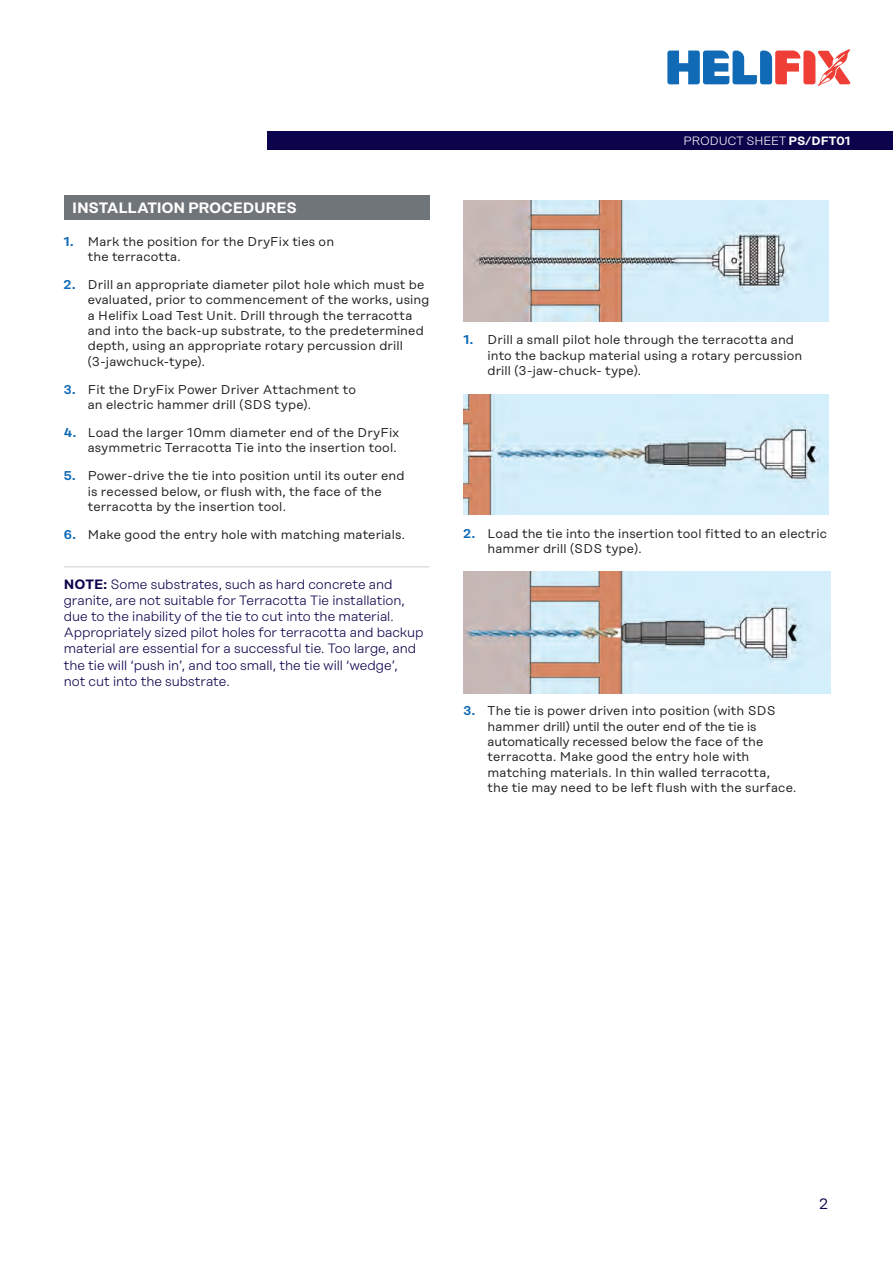
<style>
.page{position:relative;width:893px;height:1263px;background:#fff}
.page>*{position:absolute;margin:0;border:0;box-sizing:border-box;transform-origin:0 0}
.t1{font:600 15px "Rational Display";letter-spacing:-.015em;color:#fff}
.t2{font:15px "Rational Display";color:#0b034c}
.Pull_out_light{font:300 13.5px/16.2px "Rational Display";letter-spacing:-.005em;color:#0b034c}
.t3{font:12.75px/15.3px "Rational Display";letter-spacing:.01em;color:#231f20}
.t4{font:300 12px "Rational Display";letter-spacing:-.005em;color:#fff}
.s1{font-weight:600;color:#116ab5}
.s2{font-weight:600}
</style>
<div class="page">
<svg style="left:667px;top:49px;width:183px;height:37px"></svg>
<div style="left:268px;top:131px;width:625px;height:19px;background:#0b034c"></div>
<div style="left:64px;top:195px;width:365px;height:24px;background:#70757a"></div>
<hr style="left:64px;top:566px;width:365px;height:1px;background:#ced1d7">
<img style="left:464px;top:200px;width:364px;height:121px">
<img style="left:463px;top:395px;width:366px;height:119px">
<img style="left:463px;top:572px;width:367px;height:122px">
<h3 class="t1" style="left:72px;top:199px;width:226px">INSTALLATION PROCEDURES</h3>
<p class="t3" style="left:88px;top:234px;width:248px;text-indent:-24px"><span class="s1">1.</span> Mark the position for the DryFix ties on the terracotta.</p>
<p class="t3" style="left:88px;top:277px;width:343px;text-indent:-24px"><span class="s1">2.</span> Drill an appropriate diameter pilot hole which must be evaluated, prior to commencement of the works, using a Helifix Load Test Unit. Drill through the terracotta and into the back-up substrate, to the predetermined depth, using an appropriate rotary percussion drill (3-jawchuck-type).</p>
<p class="t3" style="left:88px;top:382px;width:270px;text-indent:-24px"><span class="s1">3.</span> Fit the DryFix Power Driver Attachment to an electric hammer drill (SDS type).</p>
<p class="t3" style="left:64px;top:425px;width:337px;text-align:right"><span class="s1">4.</span> Load the larger 10mm diameter end of the DryFix asymmetric Terracotta Tie into the insertion tool.</p>
<p class="t3" style="left:88px;top:468px;width:318px;text-indent:-24px"><span class="s1">5.</span> Power-drive the tie into position until its outer end is recessed below, or flush with, the face of the terracotta by the insertion tool.</p>
<p class="t3" style="left:64px;top:527px;width:343px"><span class="s1">6.</span> Make good the entry hole with matching materials.</p>
<p class="Pull_out_light" style="left:64px;top:576px;width:361px"><span class="s2">NOTE:</span> Some substrates, such as hard concrete and granite, are not suitable for Terracotta Tie installation, due to the inability of the tie to cut into the material.<br>Appropriately sized pilot holes for terracotta and backup material are essential for a successful tie. Too large, and the tie will ‘push in’, and too small, the tie will ‘wedge’,<br>not cut into the substrate.</p>
<p class="t4" style="left:684px;top:134px;width:168px">PRODUCT SHEET <span class="s2">PS/DFT01</span></p>
<p class="t4" style="left:693px;top:134px;width:146px">PRODUCT SH ET <span class="s2">PS/SF</span></p>
<p class="t3" style="left:487px;top:332px;width:316px;text-indent:-24px"><span class="s1">1.</span> Drill a small pilot hole through the terracotta and into the backup material using a rotary percussion drill (3-jaw-chuck- type).</p>
<p class="t3" style="left:487px;top:525px;width:341px;text-indent:-24px"><span class="s1">2.</span> Load the tie into the insertion tool fitted to an electric hammer drill (SDS type).</p>
<p class="t3" style="left:487px;top:703px;width:310px;text-indent:-24px"><span class="s1">3.</span> The tie is power driven into position (with SDS hammer drill) until the outer end of the tie is automatically recessed below the face of the terracotta. Make good the entry hole with matching materials. In thin walled terracotta,<br>the tie may need to be left flush with the surface.</p>
<p class="t2" style="left:820px;top:1195px;width:10px">2</p>
</div>
